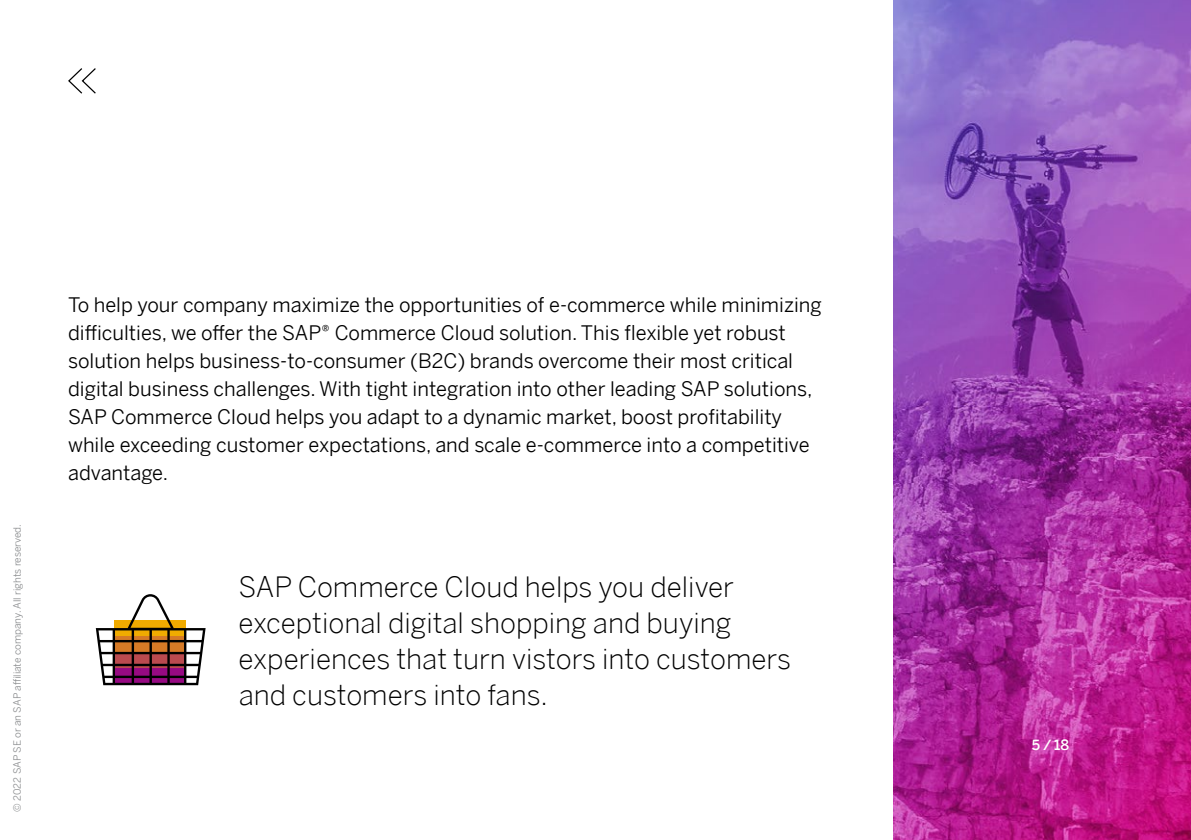
<style>
.page{position:relative;width:1191px;height:840px;background:#fff}
.page>*{position:absolute;margin:0;border:0;box-sizing:border-box;transform-origin:0 0}
.t1{font:300 28px/36px "Benton Sans";color:#000}
.t2{font:20px/28px "Benton Sans";color:#000}
.t3{font:500 14px "Benton Sans";color:#fff}
.t4{font:10px "Benton Sans";color:#8a8c8e}
</style>
<div class="page">
<img style="left:893px;top:0;width:298px;height:839px">
<svg style="left:96px;top:594px;width:110px;height:90px"></svg>
<svg style="left:68px;top:68px;width:28px;height:26px"></svg>
<p class="t4" style="left:10px;top:811px;width:289px;rotate:-90deg">© 2022 SAP SE or an SAP affiliate company. All rights reserved.</p>
<p class="t2" style="left:68px;top:289px;width:755px">To help your company maximize the opportunities of e-commerce while minimizing difficulties, we offer the SAP® Commerce Cloud solution. This flexible yet robust solution helps business-to-consumer (B2C) brands overcome their most critical digital business challenges. With tight integration into other leading SAP solutions, SAP Commerce Cloud helps you adapt to a dynamic market, boost profitability while exceeding customer expectations, and scale e-commerce into a competitive advantage.</p>
<h1 class="t1" style="left:238px;top:566px;width:554px">SAP Commerce Cloud helps you deliver exceptional digital shopping and buying experiences that turn vistors into customers and customers into fans.</h1>
<p class="t3" style="left:1032px;top:734px;width:39px">5 / 18</p>
</div>
